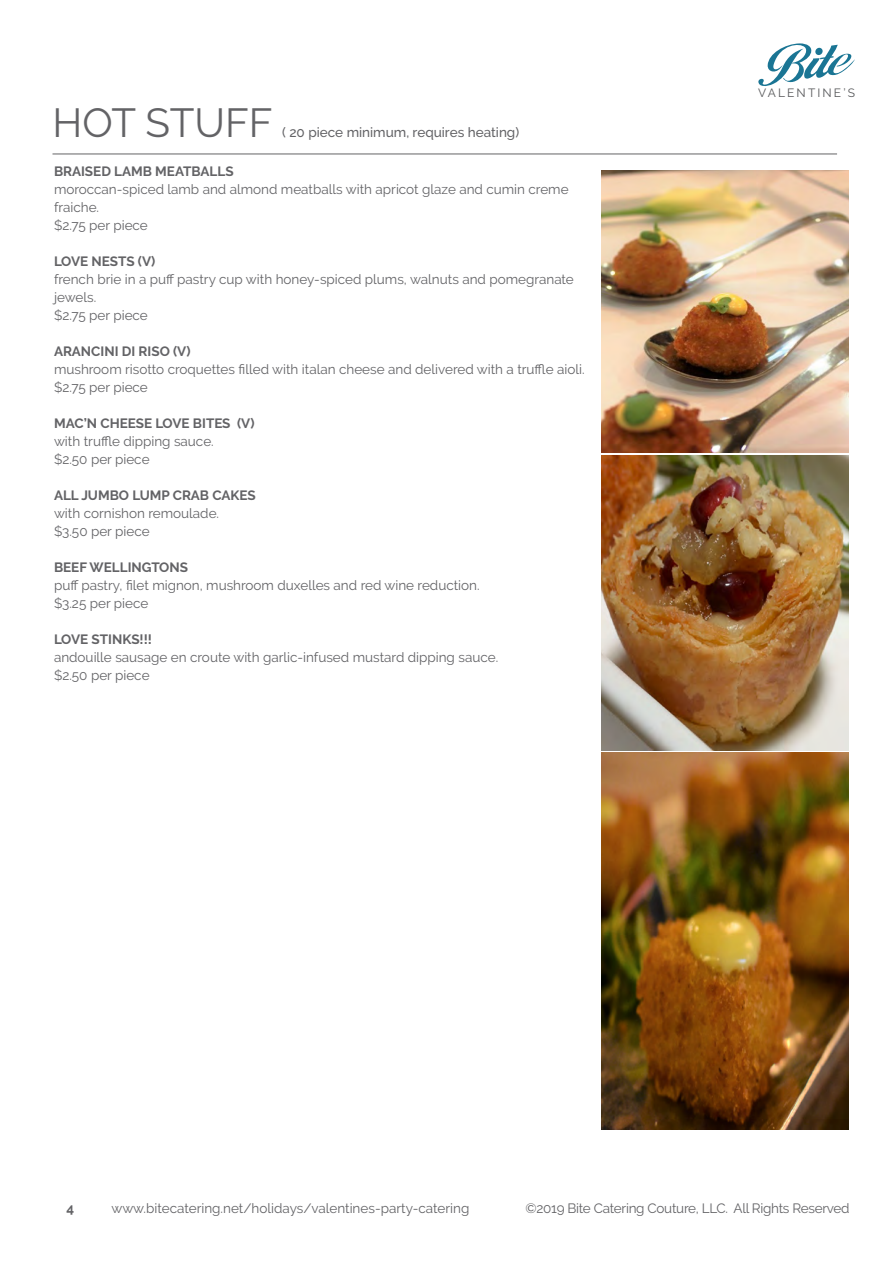
<style>
.page{position:relative;width:893px;height:1263px;background:#fff}
.page>*{position:absolute;margin:0;border:0;box-sizing:border-box;transform-origin:0 0}
.t1{font:40.5px "Raleway";color:#636366}
.t2{font:13.5px/18px "Raleway";color:#636366}
.t3{font:700 13.5px "Raleway";color:#636366}
.t4{font:13.5px "Raleway";letter-spacing:-.02em;color:#636366}
.t5{font:500 13.5px "Raleway";color:#636366}
.t6{font:12px "Raleway";letter-spacing:.175em;color:#57585a}
</style>
<div class="page">
<svg style="left:758px;top:43px;width:97px;height:43px"></svg>
<div style="left:815px;top:48px;width:8px;height:7px;background:#1a7594;border-radius:50%"></div>
<img style="left:601px;top:456px;width:248px;height:294px">
<img style="left:601px;top:170px;width:248px;height:282px">
<img style="left:601px;top:753px;width:248px;height:377px">
<hr style="left:52px;top:154px;width:785px;height:1px;background:#636366">
<h1 class="t1" style="left:52px;top:99px;width:222px">HOT STUFF</h1>
<p class="t5" style="left:282px;top:125px;width:239px">( 20 piece minimum, requires heating)</p>
<p class="t3" style="left:54px;top:164px;width:181px">BRAISED LAMB MEATBALLS</p>
<p class="t2" style="left:54px;top:180px;width:516px">moroccan-spiced lamb and almond meatballs with apricot glaze and cumin creme fraiche.<br>$2.75 per piece</p>
<p class="t3" style="left:54px;top:254px;width:103px">LOVE NESTS (V)</p>
<p class="t2" style="left:54px;top:270px;width:521px">french brie in a puff pastry cup with honey-spiced plums, walnuts and pomegranate jewels.<br>$2.75 per piece</p>
<p class="t3" style="left:54px;top:344px;width:138px">ARANCINI DI RISO (V)</p>
<p class="t2" style="left:54px;top:360px;width:532px">mushroom risotto croquettes filled with italan cheese and delivered with a truffle aioli. $2.75 per piece</p>
<p class="t3" style="left:54px;top:416px;width:202px">MAC’N CHEESE LOVE BITES (V)</p>
<p class="t2" style="left:54px;top:432px;width:161px">with truffle dipping sauce. $2.50 per piece</p>
<p class="t3" style="left:54px;top:488px;width:203px">ALL JUMBO LUMP CRAB CAKES</p>
<p class="t2" style="left:54px;top:504px;width:167px">with cornishon remoulade. $3.50 per piece</p>
<p class="t3" style="left:54px;top:560px;width:136px">BEEF WELLINGTONS</p>
<p class="t2" style="left:54px;top:576px;width:427px">puff pastry, filet mignon, mushroom duxelles and red wine reduction. $3.25 per piece</p>
<p class="t3" style="left:54px;top:632px;width:100px">LOVE STINKS!!!</p>
<p class="t2" style="left:54px;top:648px;width:446px">andouille sausage en croute with garlic-infused mustard dipping sauce. $2.50 per piece</p>
<p class="t6" style="left:758px;top:86px;width:98px">VALENTINE’S</p>
<p class="t3" style="left:67px;top:1200px;width:9px">4</p>
<p class="t2" style="left:111px;top:1199px;width:359px">www.bitecatering.net/holidays/valentines-party-catering</p>
<p class="t4" style="left:525px;top:1200px;width:326px">©2019 Bite Catering Couture, LLC. All Rights Reserved</p>
</div>
